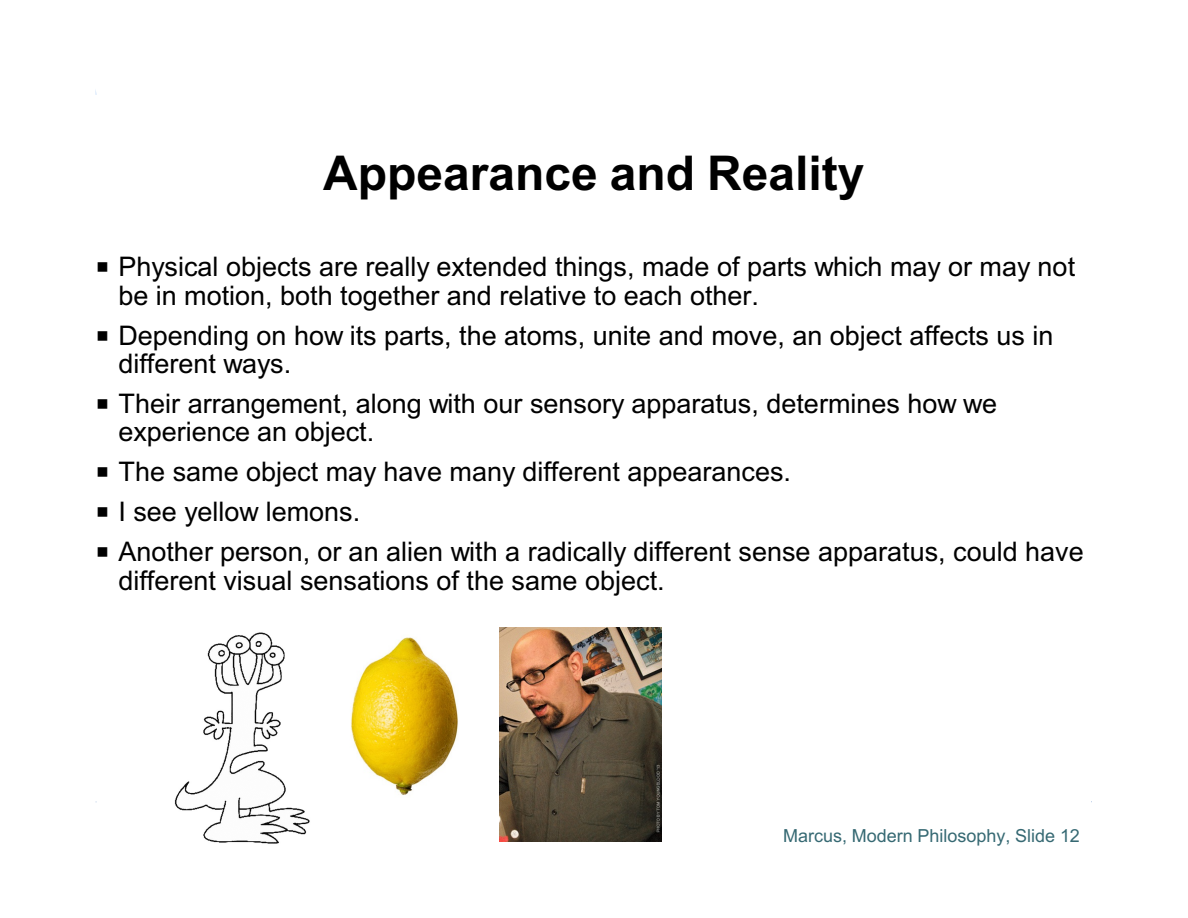
<style>
.page{position:relative;width:1188px;height:918px;background:#fff}
.page>*{position:absolute;margin:0;border:0;box-sizing:border-box;transform-origin:0 0}
.t1{font:700 48px "Arial";color:#000}
.t2{font:27px/28.5px "Arial";color:#000}
.t3{font:18px "Arial";color:#366973}
</style>
<div class="page">
<img style="left:351px;top:637px;width:107px;height:158px">
<img style="left:499px;top:628px;width:163px;height:214px">
<img style="left:174px;top:632px;width:136px;height:212px">
<h1 class="t1" style="left:323px;top:155px;width:543px">Appearance and Reality</h1>
<p class="t2" style="left:118px;top:255px;width:958px">Physical objects are really extended things, made of parts which may or may not be in motion, both together and relative to each other.</p>
<p class="t2" style="left:118px;top:323px;width:937px">Depending on how its parts, the atoms, unite and move, an object affects us in different ways.</p>
<p class="t2" style="left:118px;top:392px;width:880px">Their arrangement, along with our sensory apparatus, determines how we experience an object.</p>
<p class="t2" style="left:118px;top:454px;width:967px;line-height:39.9px">The same object may have many different appearances.<br>I see yellow lemons.<br>Another person, or an alien with a radically different sense apparatus, could have</p>
<p class="t2" style="left:118px;top:568px;width:548px">different visual sensations of the same object.</p>
<p class="t3" style="left:783px;top:829px;width:298px">Marcus, Modern Philosophy, Slide 12</p>
</div>
